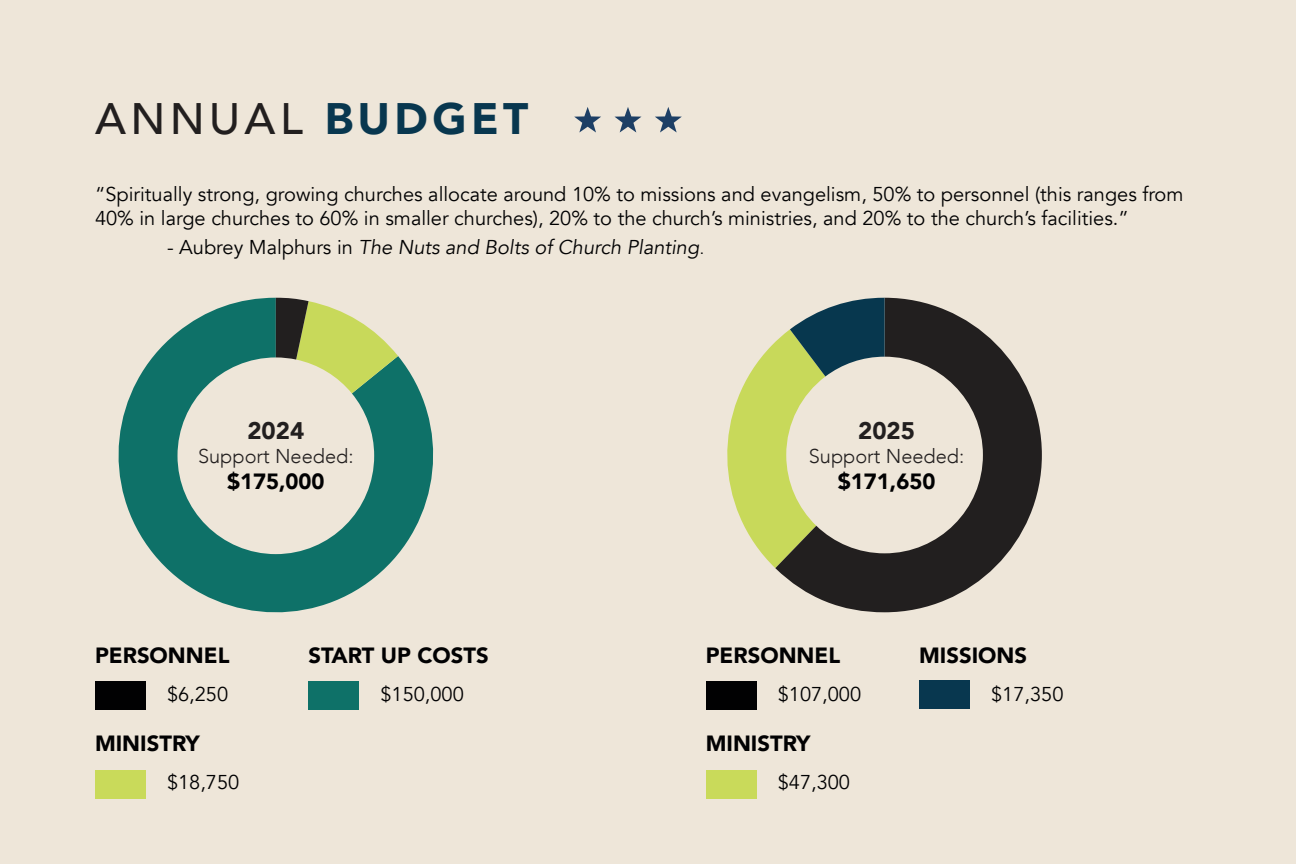
<style>
.page{position:relative;width:1296px;height:864px;background:#eee6d9}
.page>*{position:absolute;margin:0;border:0;box-sizing:border-box;transform-origin:0 0}
.t1{font:500 44px "Avenir";letter-spacing:.1em;color:#221f1f}
.t2{font:900 24px "Avenir";color:#221f1f}
.t3{font:900 22px "Avenir";color:#010102}
.t4{font:20px/24px "Avenir";color:#010102}
.t5{font:italic 20px "Avenir";color:#010102}
.t6{font:300 20px "Avenir";color:#221f1f}
.s1{font-weight:900;color:#08374f}
.s2{font-style:normal}
.s3{font-family:"Museo Sans 100";font-style:normal;font-size:24px}
</style>
<div class="page">
<div style="left:95px;top:681px;width:51px;height:29px;background:#010102"></div>
<div style="left:95px;top:770px;width:51px;height:29px;background:#c9da5a"></div>
<div style="left:308px;top:681px;width:51px;height:29px;background:#0e7168"></div>
<svg style="left:574px;top:107px;width:27px;height:26px"></svg>
<svg style="left:614px;top:107px;width:28px;height:26px"></svg>
<svg style="left:655px;top:107px;width:27px;height:26px"></svg>
<div style="left:706px;top:681px;width:50px;height:29px;background:#010102"></div>
<div style="left:706px;top:770px;width:50px;height:29px;background:#c9da5a"></div>
<div style="left:919px;top:680px;width:51px;height:29px;background:#08374f"></div>
<svg style="left:118px;top:298px;width:316px;height:315px"></svg>
<svg style="left:276px;top:298px;width:122px;height:95px"></svg>
<svg style="left:775px;top:298px;width:267px;height:314px"></svg>
<svg style="left:727px;top:298px;width:158px;height:270px"></svg>
<h1 class="t1" style="left:95px;top:100px;width:435px">ANNUAL <span class="s1">BUDGET</span></h1>
<p class="t4" style="left:95px;top:184px;width:1090px">“Spiritually strong, growing churches allocate around 10% to missions and evangelism, 50% to personnel (this ranges from<br>40% in large churches to 60% in smaller churches), 20% to the church’s ministries, and 20% to the church’s facilities.”</p>
<p class="t5" style="left:167px;top:239px;width:539px"><span class="s2">- Aubrey Malphurs in</span> The Nuts and Bolts of Church Planting<span class="s3">.</span></p>
<p class="t2" style="left:247px;top:420px;width:58px">2024</p>
<p class="t6" style="left:198px;top:448px;width:157px">Support Needed:</p>
<p class="t3" style="left:227px;top:472px;width:99px">$175,000</p>
<p class="t3" style="left:95px;top:646px;width:136px">PERSONNEL</p>
<p class="t4" style="left:167px;top:684px;width:63px">$6,250</p>
<p class="t3" style="left:95px;top:734px;width:106px">MINISTRY</p>
<p class="t4" style="left:167px;top:772px;width:74px">$18,750</p>
<p class="t3" style="left:308px;top:646px;width:182px">START UP COSTS</p>
<p class="t4" style="left:380px;top:684px;width:85px">$150,000</p>
<p class="t2" style="left:858px;top:420px;width:58px">2025</p>
<p class="t6" style="left:809px;top:448px;width:157px">Support Needed:</p>
<p class="t3" style="left:838px;top:472px;width:99px">$171,650</p>
<p class="t3" style="left:706px;top:646px;width:136px">PERSONNEL</p>
<p class="t4" style="left:778px;top:684px;width:85px">$107,000</p>
<p class="t3" style="left:706px;top:734px;width:106px">MINISTRY</p>
<p class="t4" style="left:778px;top:772px;width:74px">$47,300</p>
<p class="t3" style="left:919px;top:646px;width:109px">MISSIONS</p>
<p class="t4" style="left:991px;top:684px;width:74px">$17,350</p>
</div>
